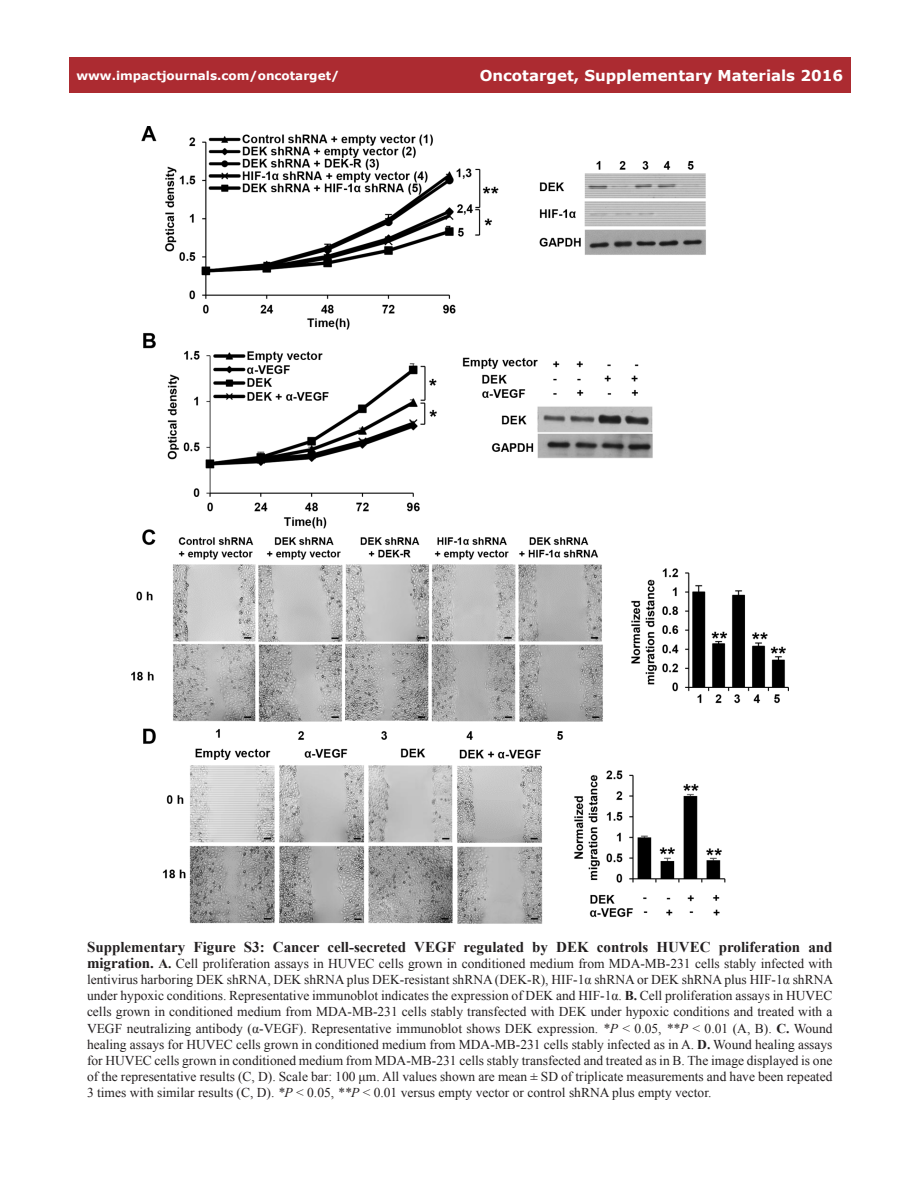
<style>
.page{position:relative;width:918px;height:1188px;background:#fff}
.page>*{position:absolute;margin:0;border:0;box-sizing:border-box;transform-origin:0 0}
.t1{font:700 15px "Times New Roman";color:#231f20}
.t2{font:700 15px "Verdana";color:#fff}
.t3{font:13.5px/16.2px "Times New Roman";color:#231f20;text-align:justify}
.t4{font:700 12px "Verdana";color:#fff}
.s1{font-weight:700;font-size:15px}
.s2{font-weight:700}
.s3{font-style:italic}
</style>
<div class="page">
<div style="left:69px;top:57px;width:781px;height:36px;background:#ac2b31"></div>
<img style="left:131px;top:127px;width:657px;height:797px">
<p class="t4" style="left:76px;top:67px;width:264px">www.impactjournals.com/oncotarget/</p>
<p class="t2" style="left:480px;top:65px;width:365px">Oncotarget, Supplementary Materials 2016</p>
<p class="t1" style="left:87px;top:936px;width:747px">Supplementary Figure S3: Cancer cell-secreted VEGF regulated by DEK controls HUVEC proliferation and</p>
<p class="t3" style="left:87px;top:955px;width:748px"><span class="s1">migration.</span> <span class="s2">A.</span> Cell proliferation assays in HUVEC cells grown in conditioned medium from MDA-MB-231 cells stably infected with lentivirus harboring DEK shRNA, DEK shRNA plus DEK-resistant shRNA (DEK-R), HIF-1α shRNA or DEK shRNA plus HIF-1α shRNA under hypoxic conditions. Representative immunoblot indicates the expression of DEK and HIF-1α. <span class="s2">B.</span> Cell proliferation assays in HUVEC cells grown in conditioned medium from MDA-MB-231 cells stably transfected with DEK under hypoxic conditions and treated with a VEGF neutralizing antibody (α-VEGF). Representative immunoblot shows DEK expression. <span class="s3">*P</span> &lt; 0.05, <span class="s3">**P</span> &lt; 0.01 (A, B). <span class="s2">C.</span> Wound healing assays for HUVEC cells grown in conditioned medium from MDA-MB-231 cells stably infected as in A. <span class="s2">D.</span> Wound healing assays for HUVEC cells grown in conditioned medium from MDA-MB-231 cells stably transfected and treated as in B. The image displayed is one of the representative results (C, D). Scale bar: 100 μm. All values shown are mean ± SD of triplicate measurements and have been repeated 3 times with similar results (C, D). <span class="s3">*P</span> &lt; 0.05, <span class="s3">**P</span> &lt; 0.01 versus empty vector or control shRNA plus empty vector.</p>
</div>
